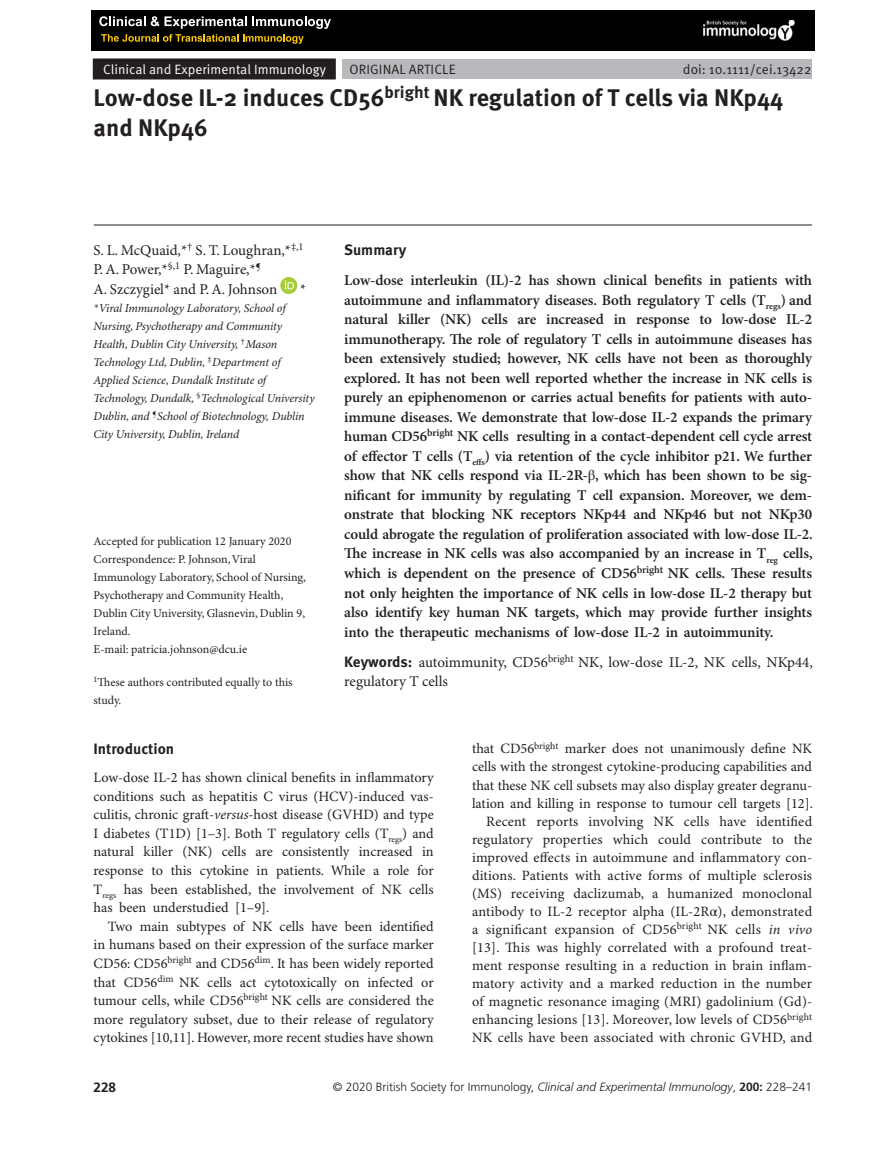
<style>
.page{position:relative;width:893px;height:1174px;background:#fff}
.page>*{position:absolute;margin:0;border:0;box-sizing:border-box;transform-origin:0 0}
.t1{font:700 24px/30px "Meta Pro";color:#231f20}
.t2{font:600 15px/19.5px "Minion Pro";letter-spacing:-.01em;color:#231f20;text-align:justify}
.t3{font:15px/19.5px "Minion Pro";color:#231f20}
.t4{font:700 15px "Meta Pro";color:#231f20}
.t5{font:14.25px/18px "Minion Pro";letter-spacing:.01em;color:#231f20;text-align:justify}
.t6{font:13.5px "Meta Pro";color:#231f20}
.t7{font:13.5px "Meta Pro";color:#fff}
.t8{font:700 13.5px "Frutiger LT Std";color:#231f20}
.t9{font:italic 12px/18px "Minion Pro";letter-spacing:-.01em;color:#231f20}
.t10{font:12px/18px "Minion Pro";color:#231f20}
.t11{font:300 12px "Frutiger LT Std";color:#231f20}
.s1{font-family:"STIX";font-weight:400}
.s2{font-family:"Meta Pro";font-weight:700}
.s3{font-style:italic}
.s4{font-family:"STIX"}
.s5{font-weight:700}
</style>
<div class="page">
<svg style="left:280px;top:277px;width:17px;height:17px"></svg>
<svg style="left:285px;top:280px;width:9px;height:9px"></svg>
<hr style="left:94px;top:225px;width:718px;height:1px;background:#231f20">
<div style="left:94px;top:59px;width:241px;height:20px;background:#231f20"></div>
<div style="left:93px;top:58px;width:243px;height:21px;border:2px solid #231f20"></div>
<div style="left:342px;top:59px;width:469px;height:20px;background:#b8b9bc"></div>
<div style="left:91px;top:11px;width:724px;height:40px;background:#000"></div>
<svg style="left:99px;top:16px;width:232px;height:28px"></svg>
<img style="left:704px;top:20px;width:90px;height:20px">
<p class="t7" style="left:103px;top:61px;width:224px">Clinical and Experimental Immunology</p>
<p class="t6" style="left:349px;top:61px;width:106px">Ori gi nal Article</p>
<p class="t6" style="left:683px;top:61px;width:130px">doi: 10.1111/cei.13422</p>
<h1 class="t1" style="left:94px;top:84px;width:691px">Low-dose IL-2 induces CD56<sup>bright</sup> NK regulation of T cells via NKp44 and NKp46</h1>
<p class="t3" style="left:94px;top:241px;width:212px">S. L. McQuaid,*<sup>†</sup> S. T. Loughran,*<sup>‡,1<br></sup>P. A. Power,*<sup>§,1</sup> P. Maguire,*<sup>¶<br></sup>A. Szczygiel* and P. A. Johnson</p>
<p class="t3" style="left:300px;top:280px;width:8px">*</p>
<p class="t9" style="left:94px;top:300px;width:223px">*Viral Immunology Laboratory, School of Nursing, Psychotherapy and Community Health, Dublin City University, <sup>†</sup>Mason Technology Ltd, Dublin, <sup>‡</sup>Department of Applied Science, Dundalk Institute of Technology, Dundalk, <sup>§</sup>Technological University Dublin, and <sup>¶</sup>School of Biotechnology, Dublin City University, Dublin, Ireland</p>
<p class="t10" style="left:94px;top:532px;width:214px">Accepted for publication 12 January 2020<br>Correspondence: P. Johnson, Viral Immunology Laboratory, School of Nursing, Psychotherapy and Community Health, Dublin City University, Glasnevin, Dublin 9, Ireland.<br>E-mail: patricia.johnson@dcu.ie</p>
<p class="t10" style="left:94px;top:673px;width:201px"><sup>1</sup>These authors contributed equally to this study.</p>
<p class="t4" style="left:344px;top:241px;width:63px">Summary</p>
<p class="t2" style="left:344px;top:271px;width:470px">Low-dose interleukin (IL)-2 has shown clinical benefits in patients with autoimmune and inflammatory diseases. Both regulatory T cells (T<sub>regs</sub>) and natural killer (NK) cells are increased in response to low-dose IL-2 immunotherapy. The role of regulatory T cells in autoimmune diseases has been extensively studied; however, NK cells have not been as thoroughly explored. It has not been well reported whether the increase in NK cells is purely an epiphenomenon or carries actual benefits for patients with auto&shy;immune diseases. We demonstrate that low-dose IL-2 expands the primary human CD56<sup>bright</sup> NK cells resulting in a contact-dependent cell cycle arrest of effector T cells (T<sub>effs</sub>) via retention of the cycle inhibitor p21. We further show that NK cells respond via IL-2R-<span class="s1">β</span>, which has been shown to be sig&shy;nificant for immunity by regulating T cell expansion. Moreover, we dem&shy;onstrate that blocking NK receptors NKp44 and NKp46 but not NKp30 could abrogate the regulation of proliferation associated with low-dose IL-2.<br>The increase in NK cells was also accompanied by an increase in T<sub>reg</sub> cells, which is dependent on the presence of CD56<sup>bright</sup> NK cells. These results not only heighten the importance of NK cells in low-dose IL-2 therapy but also identify key human NK targets, which may provide further insights into the therapeutic mechanisms of low-dose IL-2 in autoimmunity.</p>
<p class="t3" style="left:344px;top:652px;width:470px"><span class="s2">Keywords:</span> autoimmunity, CD56<sup>bright</sup> NK, low-dose IL-2, NK cells, NKp44, regulatory T cells</p>
<p class="t4" style="left:94px;top:739px;width:82px">Introduction</p>
<p class="t5" style="left:94px;top:768px;width:342px;line-height:18.6px">Low-dose IL-2 has shown clinical benefits in inflammatory conditions such as hepatitis C virus (HCV)-induced vas&shy;culitis, chronic graft-<span class="s3">versus</span>-host disease (GVHD) and type I diabetes (T1D) [1–3]. Both T regulatory cells (T<sub>regs</sub>) and natural killer (NK) cells are consistently increased in response to this cytokine in patients. While a role for T<sub>regs</sub> has been established, the involvement of NK cells has been understudied [1–9].</p>
<p class="t5" style="left:94px;top:917px;width:342px;line-height:18.6px;text-indent:14px">Two main subtypes of NK cells have been identified in humans based on their expression of the surface marker CD56: CD56<sup>bright</sup> and CD56<sup>dim</sup>. It has been widely reported that CD56<sup>dim</sup> NK cells act cytotoxically on infected or tumour cells, while CD56<sup>bright</sup> NK cells are considered the more regulatory subset, due to their release of regulatory cytokines [10,11]. However, more recent studies have shown</p>
<p class="t5" style="left:472px;top:740px;width:342px;text-align:right">that CD56<sup>bright</sup> marker does not unanimously define NK cells with the strongest cytokine-producing capabilities and that these NK cell subsets may also display greater degranu&shy;lation and killing in response to tumour cell targets [12].<br>Recent reports involving NK cells have identified regulatory properties which could contribute to the improved effects in autoimmune and inflammatory con&shy;ditions. Patients with active forms of multiple sclerosis (MS) receiving daclizumab, a humanized monoclonal antibody to IL-2 receptor alpha (IL-2R<span class="s4">α</span>), demonstrated a significant expansion of CD56<sup>bright</sup> NK cells <span class="s3">in vivo </span>[13]. This was highly correlated with a profound treat&shy;ment response resulting in a reduction in brain inflam&shy;matory activity and a marked reduction in the number of magnetic resonance imaging (MRI) gadolinium (Gd)- enhancing lesions [13]. Moreover, low levels of CD56<sup>bright </sup>NK cells have been associated with chronic GVHD, and</p>
<p class="t8" style="left:94px;top:1079px;width:24px">228</p>
<p class="t11" style="left:333px;top:1079px;width:481px">© 2020 British Society for Immunology, <span class="s3">Clinical and Experimental Immunology</span>, <span class="s5">200:</span> 228–241</p>
</div>
